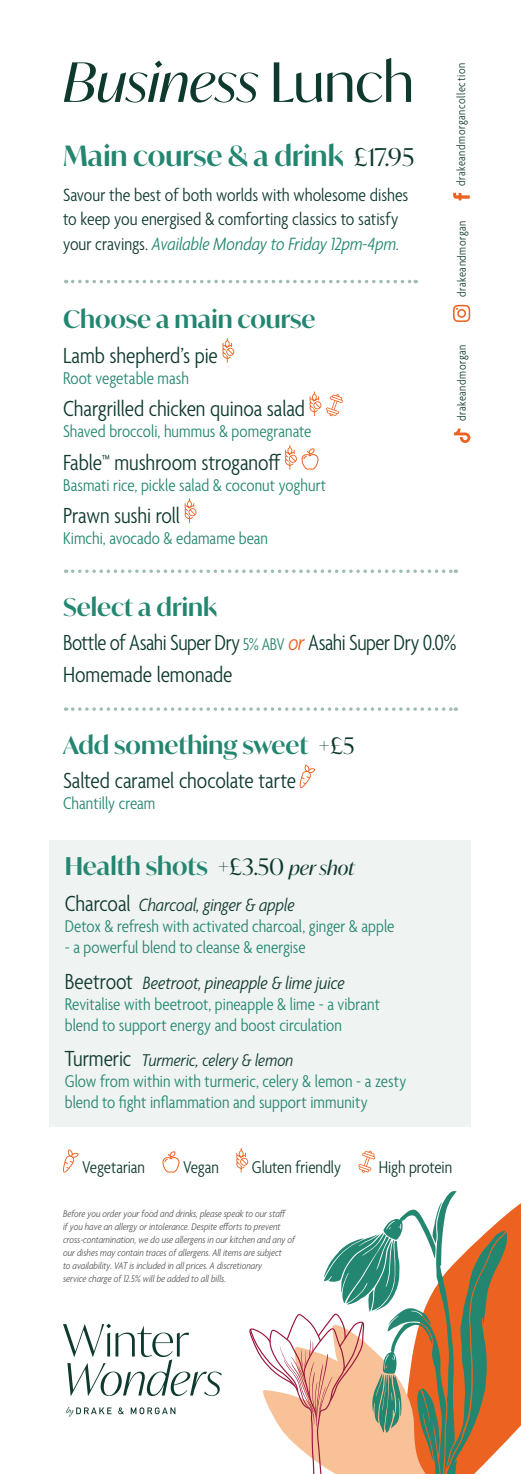
<style>
.page{position:relative;width:521px;height:1474px;background:#fff}
.page>*{position:absolute;margin:0;border:0;box-sizing:border-box;transform-origin:0 0}
.t1{font:italic 54.25px "Ivy Mode";color:#0e392e}
.t2{font:600 28px "Ivy Mode";color:#238670}
.t3{font:600 24.5px "Ivy Mode";color:#238670}
.t4{font:300 condensed 23.62px/31.5px "Agenda";letter-spacing:-.005em;color:#0e392e}
.t5{font:300 condensed 19.25px/24.5px "Agenda";color:#0e392e}
.t6{font:italic 300 condensed 19.25px "Agenda";letter-spacing:.005em;color:#0e392e}
.t7{font:300 condensed 18.38px/21px "Agenda";color:#238670}
.t8{font:300 condensed 18.38px "Agenda";letter-spacing:-.005em;color:#0e392e}
.t9{font:300 condensed 12.6px "Agenda";letter-spacing:.05em;color:#0e392e}
.t10{font:italic 300 condensed 10.5px/13.1px "Agenda";color:#575756}
.s1{font-style:normal}
.s2{font-weight:400;font-size:24.5px;color:#0e392e}
.s3{font-style:italic;color:#238670}
.s4{color:#238670}
.s5{font-size:18.38px;color:#238670}
.s6{font-style:italic;color:#ec6221}
.s7{font-weight:400;font-size:22.75px;color:#0e392e}
.s8{font-weight:400;font-style:italic;font-size:19.25px;color:#0e392e}
.s9{font-style:normal;font-size:23.62px}
.s10{font-size:23.62px;color:#0e392e}
.s11{font-style:italic;color:#0e392e}
</style>
<div class="page">
<div style="left:50px;top:840px;width:421px;height:286px;background:#eff3f2"></div>
<div style="left:507px;top:1203px;width:14px;height:238px;background:#ec6221"></div>
<svg style="left:249px;top:1191px;width:258px;height:282px"></svg>
<svg style="left:453px;top:193px;width:17px;height:7px"></svg>
<svg style="left:453px;top:305px;width:17px;height:17px"></svg>
<svg style="left:454px;top:428px;width:16px;height:15px"></svg>
<svg style="left:63px;top:1323px;width:159px;height:72px"></svg>
<svg style="left:118px;top:1407px;width:6px;height:7px"></svg>
<svg style="left:131px;top:1407px;width:44px;height:7px"></svg>
<svg style="left:66px;top:1407px;width:45px;height:9px"></svg>
<svg style="left:63px;top:1149px;width:16px;height:23px"></svg>
<svg style="left:162px;top:1151px;width:17px;height:21px"></svg>
<svg style="left:236px;top:1148px;width:12px;height:24px"></svg>
<svg style="left:358px;top:1150px;width:17px;height:22px"></svg>
<svg style="left:222px;top:338px;width:12px;height:25px"></svg>
<svg style="left:309px;top:391px;width:34px;height:25px"></svg>
<svg style="left:285px;top:445px;width:33px;height:25px"></svg>
<svg style="left:185px;top:498px;width:11px;height:25px"></svg>
<svg style="left:73px;top:280px;width:343px;height:3px"></svg>
<svg style="left:73px;top:707px;width:383px;height:4px"></svg>
<svg style="left:300px;top:764px;width:15px;height:24px"></svg>
<svg style="left:73px;top:569px;width:383px;height:4px"></svg>
<h1 class="t1" style="left:63px;top:45px;width:352px">Business <span class="s1">Lunch</span></h1>
<h2 class="t2" style="left:63px;top:137px;width:353px">Main course &amp; a drink <span class="s2">£17.95</span></h2>
<p class="t5" style="left:63px;top:183px;width:347px">Savour the best of both worlds with wholesome dishes to keep you energised &amp; comforting classics to satisfy your cravings. <span class="s3">Available Monday to Friday 12pm-4pm</span><span class="s4">.</span></p>
<h3 class="t3" style="left:63px;top:303px;width:254px">Choose a main course</h3>
<p class="t4" style="left:63px;top:341px;width:156px">Lamb shepherd’s pie</p>
<p class="t7" style="left:63px;top:368px;width:127px">Root vegetable mash</p>
<p class="t4" style="left:63px;top:394px;width:243px">Chargrilled chicken quinoa salad</p>
<p class="t7" style="left:63px;top:422px;width:250px">Shaved broccoli, hummus &amp; pomegranate</p>
<p class="t4" style="left:63px;top:448px;width:220px">Fable™ mushroom stroganoff</p>
<p class="t7" style="left:63px;top:475px;width:265px">Basmati rice, pickle salad &amp; coconut yoghurt</p>
<p class="t4" style="left:63px;top:501px;width:119px">Prawn sushi roll</p>
<p class="t7" style="left:63px;top:529px;width:207px">Kimchi, avocado &amp; edamame bean</p>
<p class="t9" style="left:454px;top:186px;width:125px;rotate:-90deg">drakeandmorgancollection</p>
<p class="t9" style="left:455px;top:297px;width:78px;rotate:-90deg">drakeandmorgan</p>
<p class="t9" style="left:455px;top:421px;width:78px;rotate:-90deg">drakeandmorgan</p>
<h3 class="t3" style="left:63px;top:590px;width:155px">Select a drink</h3>
<p class="t4" style="left:63px;top:628px;width:395px">Bottle of Asahi Super Dry <span class="s5">5% ABV</span> <span class="s6">or</span> Asahi Super Dry 0.0%<br>Homemade lemonade</p>
<h3 class="t3" style="left:63px;top:728px;width:293px">Add something sweet <span class="s7">+£5</span></h3>
<p class="t4" style="left:63px;top:766px;width:235px">Salted caramel chocolate tarte</p>
<p class="t7" style="left:63px;top:793px;width:94px">Chantilly cream</p>
<h3 class="t3" style="left:65px;top:849px;width:291px">Health shots <span class="s7">+£3.50</span> <span class="s8">per shot</span></h3>
<p class="t6" style="left:65px;top:893px;width:232px"><span class="s9">Charcoal</span> Charcoal, ginger &amp; apple</p>
<p class="t7" style="left:65px;top:917px;width:331px">Detox &amp; refresh with activated charcoal, ginger &amp; apple</p>
<p class="t7" style="left:65px;top:938px;width:242px">- a powerful blend to cleanse &amp; energise</p>
<p class="t6" style="left:65px;top:970px;width:281px"><span class="s9">Beetroot</span> Beetroot, pineapple &amp; lime juice</p>
<p class="t7" style="left:65px;top:994px;width:317px">Revitalise with beetroot, pineapple &amp; lime - a vibrant blend to support energy and boost circulation</p>
<p class="t7" style="left:65px;top:1050px;width:343px"><span class="s10">Turmeric</span> <span class="s11">Turmeric, celery &amp; lemon<br></span>Glow from within with turmeric, celery &amp; lemon - a zesty blend to fight inflammation and support immunity</p>
<p class="t8" style="left:82px;top:1156px;width:64px">Vegetarian</p>
<p class="t8" style="left:183px;top:1156px;width:37px">Vegan</p>
<p class="t8" style="left:252px;top:1156px;width:91px">Gluten friendly</p>
<p class="t8" style="left:379px;top:1156px;width:75px">High protein</p>
<p class="t10" style="left:63px;top:1206px;width:234px">Before you order your food and drinks, please speak to our staff<br>if you have an allergy or intolerance. Despite efforts to prevent cross-contamination, we do use allergens in our kitchen and any of our dishes may contain traces of allergens. All items are subject<br>to availability. VAT is included in all prices. A discretionary<br>service charge of 12.5% will be added to all bills.</p>
</div>
